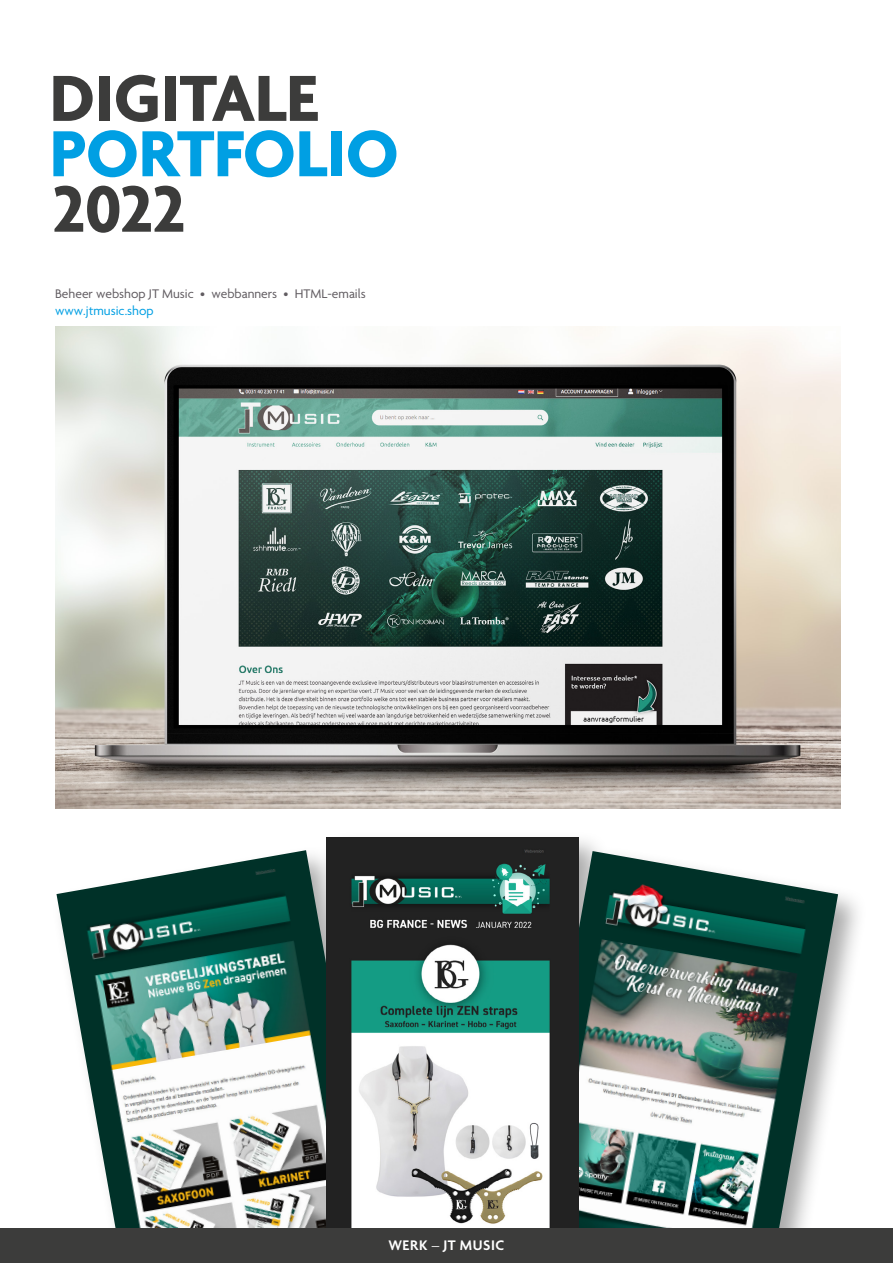
<style>
.page{position:relative;width:893px;height:1263px;background:#fff}
.page>*{position:absolute;margin:0;border:0;box-sizing:border-box;transform-origin:0 0}
.t1{font:700 70.5px/110.9px "Agenda";letter-spacing:-.01em;color:#3c3c3b}
.t2{font:700 70.5px "Agenda";letter-spacing:-.01em;color:#009fe3}
.t3{font:600 15px "Agenda";letter-spacing:.035em;color:#fff}
.t4{font:13.5px "Agenda";color:#615c61}
.t5{font:13.5px "Agenda";color:#009fe3}
.s1{font-weight:400}
</style>
<div class="page">
<img style="left:55px;top:327px;width:785px;height:481px">
<div style="left:51px;top:830px;width:816px;height:433px;background:#000;opacity:.34"></div>
<img style="left:56px;top:850px;width:270px;height:379px">
<img style="left:579px;top:851px;width:259px;height:378px">
<img style="left:326px;top:837px;width:253px;height:392px">
<div style="left:0;top:1229px;width:893px;height:34px;background:#3c3c3b"></div>
<h1 class="t1" style="left:50px;top:47px;width:270px">DIGITALE<br>2022</h1>
<h1 class="t2" style="left:50px;top:116px;width:350px">PORTFOLIO</h1>
<p class="t4" style="left:55px;top:286px;width:312px">Beheer webshop JT Music • webbanners • HTML-emails</p>
<p class="t5" style="left:55px;top:303px;width:100px">www.jtmusic.shop</p>
<p class="t3" style="left:388px;top:1237px;width:118px">WERK <span class="s1">–</span> JT MUSIC</p>
</div>
